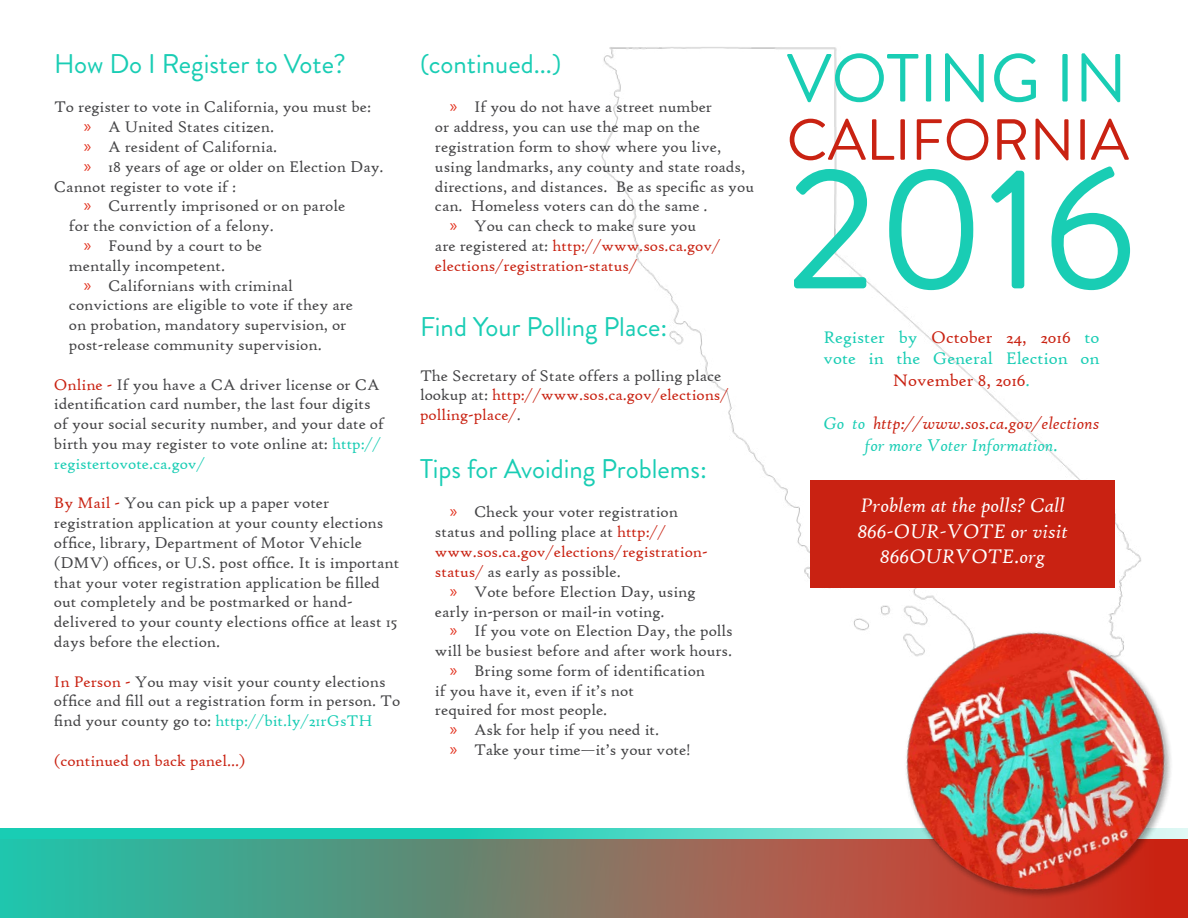
<style>
.page{position:relative;width:1188px;height:918px;background:#fff}
.page>*{position:absolute;margin:0;border:0;box-sizing:border-box;transform-origin:0 0}
.t1{font:173.1px "Brandon Grotesque";color:#19cdb4}
.t2{font:67.95px "Brandon Grotesque";color:#19cdb4}
.t3{font:57.9px "Brandon Grotesque";color:#c92212}
.t4{font:27px "Brandon Grotesque";color:#19cdb4}
.t5{font:italic 21px/25.2px "High Tower Text";color:#fff;text-align:center}
.t6{font:18px/21.6px "High Tower Text";color:#19cdb4;text-align:center}
.t7{font:italic 18px/21.6px "High Tower Text";color:#c92212;text-align:center}
.t8{font:16.5px/19.8px "High Tower Text";color:#434345}
.t9{font:16.5px "High Tower Text";color:#c92212}
.s1{font-family:"Myriad Pro";font-size:18px;color:#e33421}
.s2{color:#c92212}
.s3{color:#19cdb4}
.s4{color:#434345}
</style>
<div class="page">
<img style="left:601px;top:47px;width:540px;height:583px">
<svg style="left:0;top:828px;width:861px;height:11px;background:#32d2bc"></svg>
<svg style="left:0;top:839px;width:861px;height:79px;background:#678b77"></svg>
<img style="left:861px;top:586px;width:327px;height:332px">
<div style="left:810px;top:480px;width:304px;height:107px;background:#c92212"></div>
<h3 class="t4" style="left:54px;top:45px;width:293px">How Do I Register to Vote?</h3>
<p class="t8" style="left:54px;top:97px;width:319px">To register to vote in California, you must be:</p>
<p class="t8" style="left:84px;top:117px;width:192px"><span class="s1">»</span> A United States citizen.</p>
<p class="t8" style="left:84px;top:137px;width:195px"><span class="s1">»</span> A resident of California.</p>
<p class="t8" style="left:84px;top:157px;width:301px"><span class="s1">»</span> 18 years of age or older on Election Day.</p>
<p class="t8" style="left:54px;top:177px;width:184px">Cannot register to vote if :</p>
<p class="t8" style="left:84px;top:196px;width:263px"><span class="s1">»</span> Currently imprisoned or on parole</p>
<p class="t8" style="left:69px;top:216px;width:206px">for the conviction of a felony.</p>
<p class="t8" style="left:84px;top:236px;width:180px"><span class="s1">»</span> Found by a court to be</p>
<p class="t8" style="left:69px;top:256px;width:158px">mentally incompetent.</p>
<p class="t8" style="left:84px;top:276px;width:210px"><span class="s1">»</span> Californians with criminal</p>
<p class="t8" style="left:69px;top:295px;width:286px">convictions are eligible to vote if they are</p>
<p class="t8" style="left:69px;top:315px;width:279px">on probation, mandatory supervision, or</p>
<p class="t8" style="left:69px;top:335px;width:254px">post-release community supervision.</p>
<p class="t8" style="left:54px;top:375px;width:331px"><span class="s2">Online -</span> If you have a CA driver license or CA identification card number, the last four digits of your social security number, and your date of birth you may register to vote online at: <span class="s3">http:// registertovote.ca.gov/</span></p>
<p class="t8" style="left:54px;top:493px;width:347px"><span class="s2">By Mail -</span> You can pick up a paper voter registration application at your county elections office, library, Department of Motor Vehicle (DMV) offices, or U.S. post office. It is important that your voter registration application be filled out completely and be postmarked or hand&shy;delivered to your county elections office at least 15 days before the election.</p>
<p class="t8" style="left:54px;top:672px;width:348px"><span class="s2">In Person -</span> You may visit your county elections office and fill out a registration form in person. To find your county go to: <span class="s3">http://bit.ly/21rGsTH</span></p>
<p class="t9" style="left:54px;top:751px;width:193px">(continued on back panel...)</p>
<h3 class="t4" style="left:420px;top:45px;width:143px">(continued...)</h3>
<p class="t8" style="left:450px;top:97px;width:264px"><span class="s1">»</span> If you do not have a street number</p>
<p class="t8" style="left:435px;top:117px;width:267px">or address, you can use the map on the</p>
<p class="t8" style="left:435px;top:137px;width:288px">registration form to show where you live,</p>
<p class="t8" style="left:435px;top:157px;width:312px">using landmarks, any county and state roads,</p>
<p class="t8" style="left:435px;top:177px;width:321px">directions, and distances. Be as specific as you</p>
<p class="t8" style="left:435px;top:196px;width:274px">can. Homeless voters can do the same .</p>
<p class="t8" style="left:450px;top:216px;width:248px"><span class="s1">»</span> You can check to make sure you</p>
<p class="t9" style="left:435px;top:236px;width:287px"><span class="s4">are registered at:</span> http://www.sos.ca.gov/</p>
<p class="t9" style="left:435px;top:256px;width:204px">elections/registration-status/</p>
<h3 class="t4" style="left:420px;top:308px;width:249px">Find Your Polling Place:</h3>
<p class="t8" style="left:420px;top:366px;width:310px">The Secretary of State offers a polling place lookup at: <span class="s2">http://www.sos.ca.gov/elections/ polling-place/</span>.</p>
<h3 class="t4" style="left:420px;top:450px;width:288px">Tips for Avoiding Problems:</h3>
<p class="t8" style="left:435px;top:502px;width:274px;text-indent:15px"><span class="s1">»</span> Check your voter registration status and polling place at <span class="s2">http:// www.sos.ca.gov/elections/registration&shy;status/</span> as early as possible.</p>
<p class="t8" style="left:435px;top:582px;width:262px;text-indent:15px"><span class="s1">»</span> Vote before Election Day, using early in-person or mail-in voting.</p>
<p class="t8" style="left:450px;top:621px;width:284px"><span class="s1">»</span> If you vote on Election Day, the polls</p>
<p class="t8" style="left:435px;top:641px;width:299px">will be busiest before and after work hours.</p>
<p class="t8" style="left:450px;top:661px;width:257px"><span class="s1">»</span> Bring some form of identification</p>
<p class="t8" style="left:435px;top:681px;width:200px">if you have it, even if it’s not</p>
<p class="t8" style="left:435px;top:700px;width:174px">required for most people.</p>
<p class="t8" style="left:450px;top:720px;width:211px"><span class="s1">»</span> Ask for help if you need it.</p>
<p class="t8" style="left:450px;top:740px;width:242px"><span class="s1">»</span> Take your time—it’s your vote!</p>
<h2 class="t2" style="left:787px;top:31px;width:342px">VOTING IN</h2>
<h3 class="t3" style="left:787px;top:100px;width:344px">CALIFORNIA</h3>
<h1 class="t1" style="left:787px;top:110px;width:351px">2016</h1>
<p class="t6" style="left:824px;top:326px;width:278px">Register by <span class="s2">October 24, 2016</span> to vote in the General Election on<br><span class="s2">November 8, 2016</span>.</p>
<p class="t7" style="left:824px;top:413px;width:277px"><span class="s3">Go to</span> http://www.sos.ca.gov/elections <span class="s3">for more Voter Information.</span></p>
<p class="t5" style="left:858px;top:493px;width:212px">Problem at the polls? Call<br>866-OUR-VOTE or visit<br>866OURVOTE.org</p>
</div>
